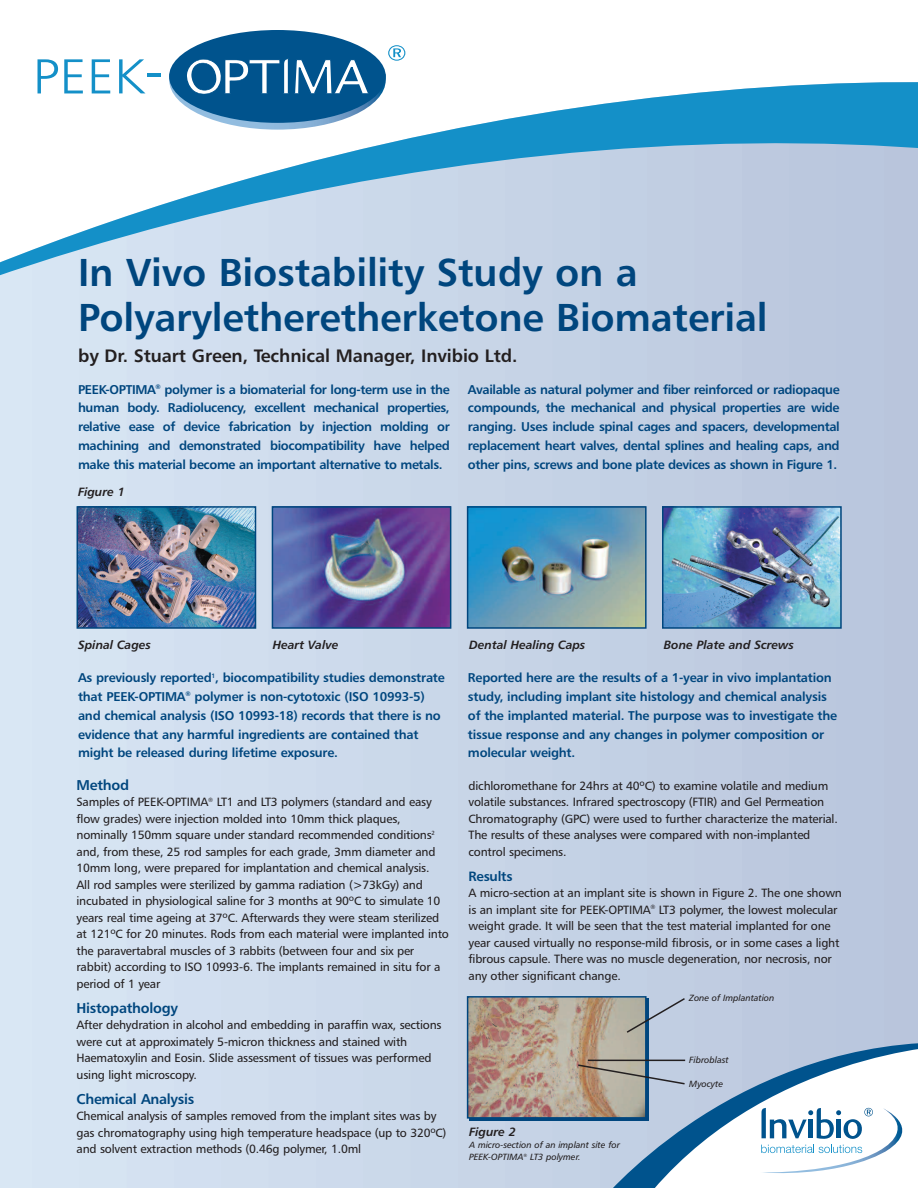
<style>
.page{position:relative;width:918px;height:1188px;background:#fff}
.page>*{position:absolute;margin:0;border:0;box-sizing:border-box;transform-origin:0 0}
.t1{font:39px/45px "Humanist 777 BT Bold B";letter-spacing:-.005em;color:#00467e}
.t2{font:18px "Humanist 777 BT Bold B";letter-spacing:-.005em;color:#231f20}
.t3{font:14.25px "Humanist 777 BT Bold B";letter-spacing:-.02em;color:#00467e}
.t4{font:13.5px "Humanist 777 BT Bold B";letter-spacing:-.02em;color:#00467e}
.t5{font:12.75px/18.8px "Humanist 777 BT Bold B";letter-spacing:-.02em;color:#00467e;text-align:justify}
.t6{font:12px/16.5px "Humanist 777 BT Roman B";letter-spacing:-.015em;color:#231f20}
.t7{font:12px "Humanist 777 BT Bold Italic B";letter-spacing:-.005em;color:#231f20}
.t8{font:9px/12px "Humanist 777 BT Italic B";letter-spacing:-.005em;color:#231f20}
</style>
<div class="page">
<div style="left:0;top:0;width:37px;height:1188px;background:#d9e7f4"></div>
<div style="left:29px;top:0;width:56px;height:1188px;background:#d7e5f3"></div>
<div style="left:76px;top:0;width:56px;height:1188px;background:#d6e4f2"></div>
<div style="left:124px;top:0;width:55px;height:1188px;background:#d4e1f1"></div>
<div style="left:171px;top:0;width:56px;height:1188px;background:#d2dff0"></div>
<div style="left:218px;top:0;width:56px;height:1188px;background:#d1deee"></div>
<div style="left:266px;top:0;width:55px;height:1188px;background:#cfdced"></div>
<div style="left:313px;top:0;width:56px;height:1188px;background:#cddaec"></div>
<div style="left:360px;top:0;width:56px;height:1188px;background:#cbd9ea"></div>
<div style="left:408px;top:0;width:55px;height:1188px;background:#c9d7e9"></div>
<div style="left:455px;top:0;width:56px;height:1188px;background:#c8d5e7"></div>
<div style="left:502px;top:0;width:56px;height:1188px;background:#c6d3e6"></div>
<div style="left:549px;top:0;width:56px;height:1188px;background:#c4d2e5"></div>
<div style="left:597px;top:0;width:55px;height:1188px;background:#c2d0e4"></div>
<div style="left:644px;top:0;width:56px;height:1188px;background:#c1cee2"></div>
<div style="left:691px;top:0;width:56px;height:1188px;background:#c0cce1"></div>
<div style="left:739px;top:0;width:55px;height:1188px;background:#bdc9df"></div>
<div style="left:786px;top:0;width:56px;height:1188px;background:#bbc8de"></div>
<div style="left:833px;top:0;width:56px;height:1188px;background:#bac7de"></div>
<div style="left:881px;top:0;width:37px;height:1188px;background:#b9c5dc"></div>
<div style="left:0;top:0;width:918px;height:75px;background:#fff"></div>
<svg style="left:0;top:75px;width:918px;height:201px"></svg>
<div style="left:169px;top:30px;width:217px;height:93px;background:#00538d;border-radius:50%"></div>
<hr style="left:147px;top:74px;width:14px;height:3px;background:#1490c8">
<svg style="left:169px;top:45px;width:236px;height:85px"></svg>
<svg style="left:38px;top:59px;width:20px;height:34px"></svg>
<svg style="left:64px;top:59px;width:19px;height:34px"></svg>
<svg style="left:92px;top:59px;width:18px;height:34px"></svg>
<svg style="left:119px;top:59px;width:26px;height:34px"></svg>
<img style="left:80px;top:509px;width:173px;height:117px">
<div style="left:77px;top:506px;width:179px;height:123px;border:2px solid #00467e"></div>
<img style="left:275px;top:509px;width:173px;height:117px">
<div style="left:272px;top:506px;width:179px;height:123px;border:2px solid #00467e"></div>
<img style="left:470px;top:509px;width:174px;height:117px">
<div style="left:467px;top:506px;width:180px;height:123px;border:2px solid #00467e"></div>
<img style="left:665px;top:509px;width:174px;height:117px">
<div style="left:662px;top:506px;width:180px;height:123px;border:2px solid #00467e"></div>
<img style="left:470px;top:999px;width:174px;height:117px">
<div style="left:467px;top:996px;width:180px;height:123px;border:2px solid #00467e"></div>
<svg style="left:625px;top:997px;width:60px;height:37px"></svg>
<svg style="left:577px;top:1044px;width:341px;height:144px"></svg>
<h1 class="t1" style="left:78px;top:253px;width:691px">In Vivo Biostability Study on a<br>Polyaryletheretherketone Biomaterial</h1>
<h2 class="t2" style="left:78px;top:349px;width:441px">by Dr. Stuart Green, Technical Manager, Invibio Ltd.</h2>
<p class="t5" style="left:78px;top:381px;width:373px">PEEK-OPTIMA<sup>®</sup> polymer is a biomaterial for long-term use in the human body. Radiolucency, excellent mechanical properties, relative ease of device fabrication by injection molding or machining and demonstrated biocompatibility have helped make this material become an important alternative to metals.</p>
<p class="t5" style="left:468px;top:381px;width:373px">Available as natural polymer and fiber reinforced or radiopaque compounds, the mechanical and physical properties are wide ranging. Uses include spinal cages and spacers, developmental replacement heart valves, dental splines and healing caps, and other pins, screws and bone plate devices as shown in Figure 1.</p>
<p class="t7" style="left:78px;top:487px;width:48px">Figure 1</p>
<p class="t7" style="left:78px;top:640px;width:74px">Spinal Cages</p>
<p class="t7" style="left:273px;top:640px;width:67px">Heart Valve</p>
<p class="t7" style="left:469px;top:640px;width:118px">Dental Healing Caps</p>
<p class="t7" style="left:664px;top:640px;width:132px">Bone Plate and Screws</p>
<p class="t5" style="left:78px;top:670px;width:368px;text-align:left">As previously reported<sup>1</sup>, biocompatibility studies demonstrate that PEEK-OPTIMA<sup>®</sup> polymer is non-cytotoxic (ISO 10993-5) and chemical analysis (ISO 10993-18) records that there is no evidence that any harmful ingredients are contained that might be released during lifetime exposure.</p>
<p class="t5" style="left:468px;top:670px;width:371px;text-align:left">Reported here are the results of a 1-year in vivo implantation study, including implant site histology and chemical analysis of the implanted material. The purpose was to investigate the tissue response and any changes in polymer composition or molecular weight.</p>
<p class="t3" style="left:77px;top:779px;width:54px">Method</p>
<p class="t6" style="left:77px;top:795px;width:374px">Samples of PEEK-OPTIMA<sup>®</sup> LT1 and LT3 polymers (standard and easy flow grades) were injection molded into 10mm thick plaques, nominally 150mm square under standard recommended conditions<sup>2 </sup>and, from these, 25 rod samples for each grade, 3mm diameter and 10mm long, were prepared for implantation and chemical analysis.<br>All rod samples were sterilized by gamma radiation (&gt;73kGy) and incubated in physiological saline for 3 months at 90ºC to simulate 10 years real time ageing at 37ºC. Afterwards they were steam sterilized at 121ºC for 20 minutes. Rods from each material were implanted into the paravertabral muscles of 3 rabbits (between four and six per rabbit) according to ISO 10993-6. The implants remained in situ for a period of 1 year</p>
<p class="t3" style="left:77px;top:1002px;width:103px">Histopathology</p>
<p class="t6" style="left:77px;top:1018px;width:367px">After dehydration in alcohol and embedding in paraffin wax, sections were cut at approximately 5-micron thickness and stained with Haematoxylin and Eosin. Slide assessment of tissues was performed using light microscopy.</p>
<p class="t3" style="left:77px;top:1093px;width:119px">Chemical Analysis</p>
<p class="t6" style="left:77px;top:1109px;width:371px">Chemical analysis of samples removed from the implant sites was by gas chromatography using high temperature headspace (up to 320ºC) and solvent extraction methods (0.46g polymer, 1.0ml</p>
<p class="t6" style="left:469px;top:778px;width:371px">dichloromethane for 24hrs at 40ºC) to examine volatile and medium volatile substances. Infrared spectroscopy (FTIR) and Gel Permeation Chromatography (GPC) were used to further characterize the material.<br>The results of these analyses were compared with non-implanted control specimens.</p>
<p class="t4" style="left:469px;top:871px;width:46px">Results</p>
<p class="t6" style="left:469px;top:886px;width:375px">A micro-section at an implant site is shown in Figure 2. The one shown is an implant site for PEEK-OPTIMA<sup>®</sup> LT3 polymer, the lowest molecular weight grade. It will be seen that the test material implanted for one year caused virtually no response-mild fibrosis, or in some cases a light fibrous capsule. There was no muscle degeneration, nor necrosis, nor any other significant change.</p>
<p class="t8" style="left:689px;top:993px;width:87px">Zone of Implantation</p>
<p class="t7" style="left:469px;top:1127px;width:48px">Figure 2</p>
<p class="t8" style="left:469px;top:1140px;width:152px">A micro-section of an implant site for<br>PEEK-OPTIMA<sup>®</sup> LT3 polymer.</p>
<p class="t8" style="left:689px;top:1055px;width:41px">Fibroblast</p>
<p class="t8" style="left:689px;top:1078px;width:35px">Myocyte</p>
</div>
